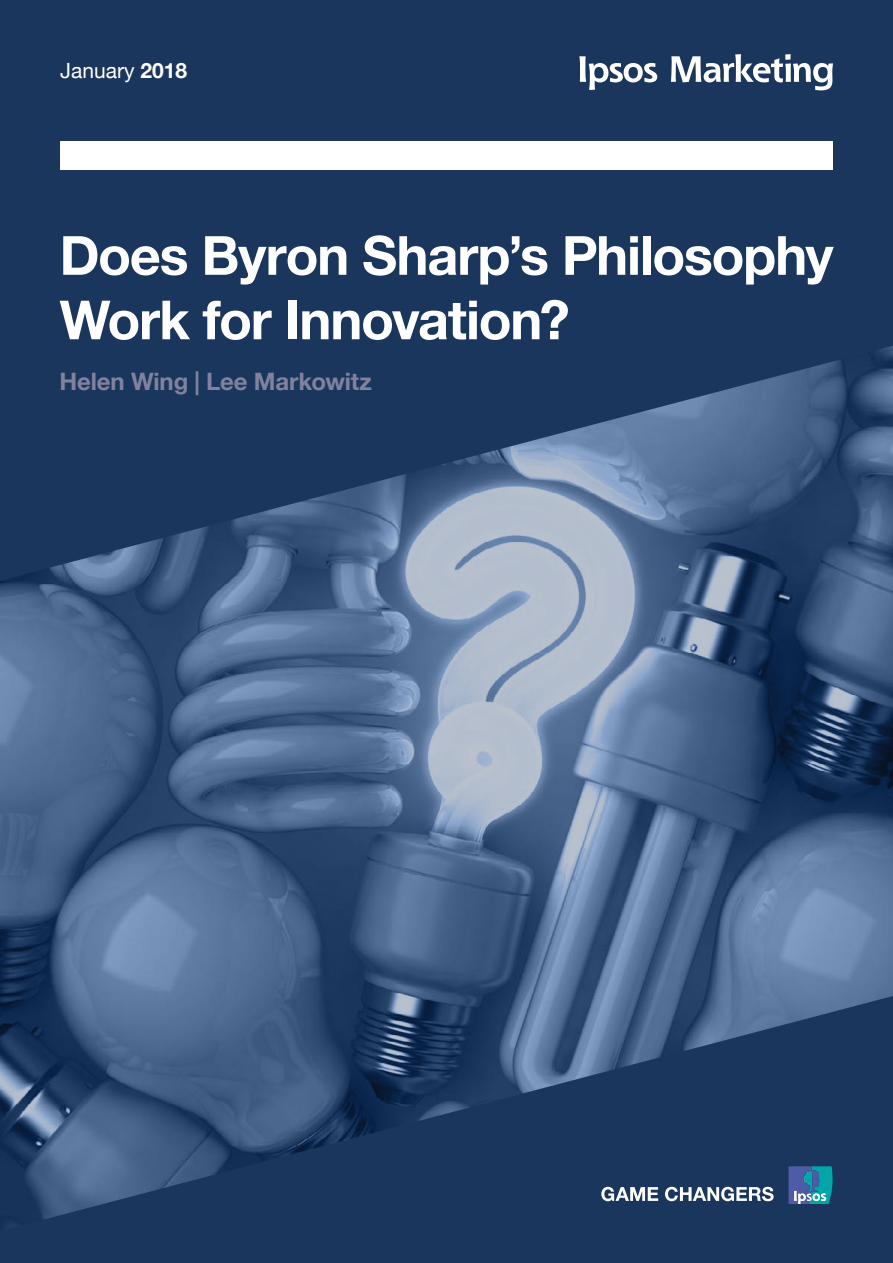
<style>
.page{position:relative;width:893px;height:1263px;background:#1b365c}
.page>*{position:absolute;margin:0;border:0;box-sizing:border-box;transform-origin:0 0}
.t1{font:700 54px/64.5px "Helvetica Neue";letter-spacing:-.025em;color:#fff}
.t2{font:700 24px "Helvetica Neue";letter-spacing:-.005em;color:#80829e}
.t3{font:21px "Helvetica Neue";color:#fff}
.s1{font-weight:700}
</style>
<div class="page">
<svg style="left:579px;top:54px;width:254px;height:36px"></svg>
<div style="left:60px;top:141px;width:773px;height:28px;background:#fff"></div>
<img style="left:0;top:346px;width:893px;height:873px">
<p class="t3" style="left:60px;top:56px;width:128px">January <span class="s1">2018</span></p>
<p class="t1" style="left:60px;top:225px;width:775px">Does Byron Sharp’s Philosophy<br>Work for Innovation?</p>
<p class="t2" style="left:60px;top:363px;width:314px">Helen Wing | Lee Markowitz</p>
</div>
